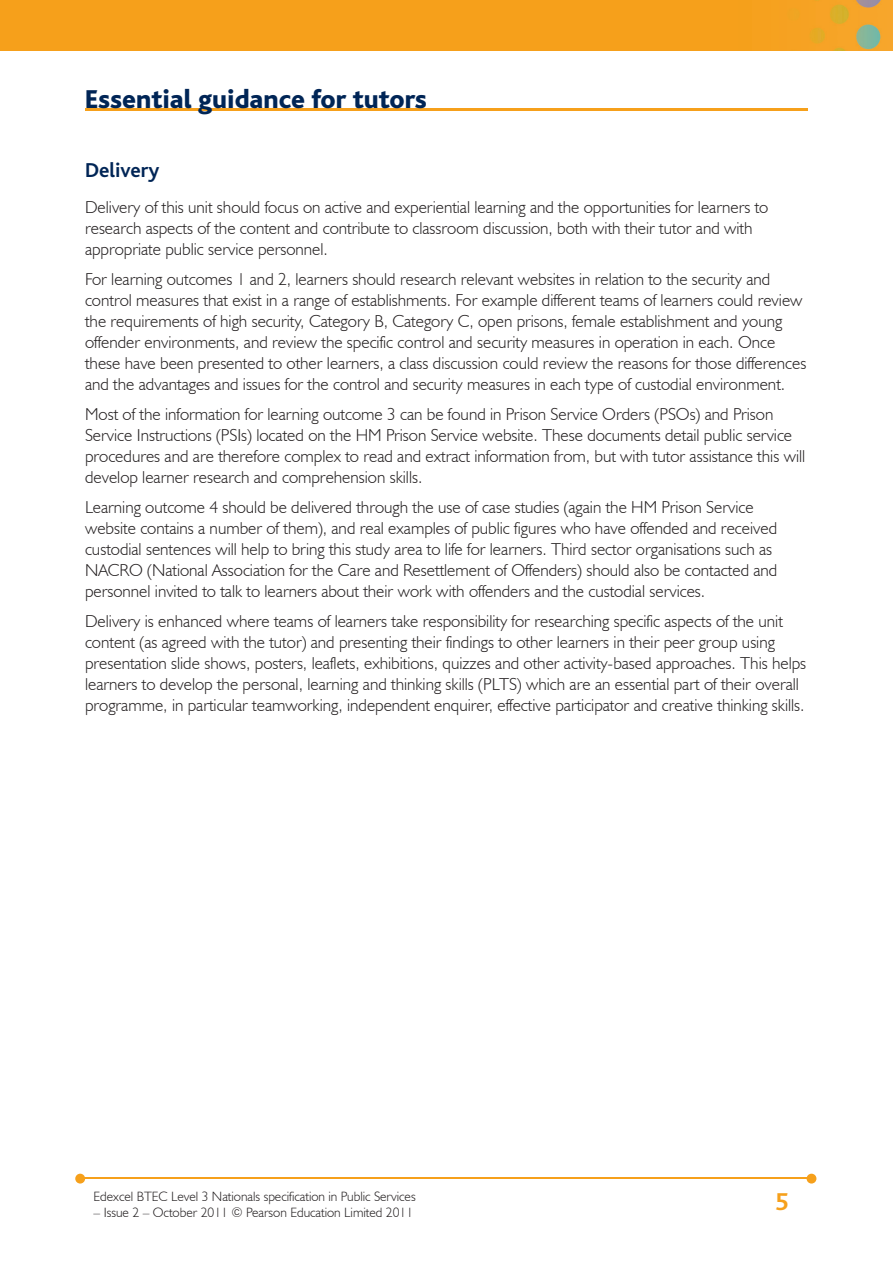
<style>
.page{position:relative;width:893px;height:1263px;background:#fff}
.page>*{position:absolute;margin:0;border:0;box-sizing:border-box;transform-origin:0 0}
.t1{font:800 27px "Bliss";color:#002556}
.t2{font:700 25.5px "Bliss";color:#f6a01b}
.t3{font:700 21px "Bliss";color:#002556}
.t4{font:300 17.25px/21px "Humanist 521 BT";color:#231f20}
.t5{font:300 13.5px "Humanist 521 BT";color:#231f20}
</style>
<div class="page">
<img style="left:0;top:0;width:893px;height:51px">
<hr style="left:82px;top:1178px;width:728px;height:1px;background:#f6a01b">
<svg style="left:807px;top:1174px;width:9px;height:9px"></svg>
<svg style="left:75px;top:1174px;width:10px;height:9px"></svg>
<hr style="left:85px;top:108px;width:723px;height:2px;background:#f6a01b">
<h1 class="t1" style="left:85px;top:85px;width:343px">Essential guidance for tutors</h1>
<p class="t3" style="left:85px;top:159px;width:76px">Delivery</p>
<p class="t4" style="left:85px;top:197px;width:685px">Delivery of this unit should focus on active and experiential learning and the opportunities for learners to research aspects of the content and contribute to classroom discussion, both with their tutor and with appropriate public service personnel.</p>
<p class="t4" style="left:85px;top:269px;width:723px">For learning outcomes 1 and 2, learners should research relevant websites in relation to the security and control measures that exist in a range of establishments. For example different teams of learners could review the requirements of high security, Category B, Category C, open prisons, female establishment and young offender environments, and review the specific control and security measures in operation in each. Once these have been presented to other learners, a class discussion could review the reasons for those differences and the advantages and issues for the control and security measures in each type of custodial environment.</p>
<p class="t4" style="left:85px;top:404px;width:722px">Most of the information for learning outcome 3 can be found in Prison Service Orders (PSOs) and Prison Service Instructions (PSIs) located on the HM Prison Service website. These documents detail public service procedures and are therefore complex to read and extract information from, but with tutor assistance this will develop learner research and comprehension skills.</p>
<p class="t4" style="left:85px;top:497px;width:694px">Learning outcome 4 should be delivered through the use of case studies (again the HM Prison Service website contains a number of them), and real examples of public figures who have offended and received custodial sentences will help to bring this study area to life for learners. Third sector organisations such as NACRO (National Association for the Care and Resettlement of Offenders) should also be contacted and personnel invited to talk to learners about their work with offenders and the custodial services.</p>
<p class="t4" style="left:85px;top:611px;width:723px">Delivery is enhanced where teams of learners take responsibility for researching specific aspects of the unit content (as agreed with the tutor) and presenting their findings to other learners in their peer group using presentation slide shows, posters, leaflets, exhibitions, quizzes and other activity-based approaches. This helps learners to develop the personal, learning and thinking skills (PLTS) which are an essential part of their overall programme, in particular teamworking, independent enquirer, effective participator and creative thinking skills.</p>
<p class="t5" style="left:94px;top:1188px;width:324px">Edexcel BTEC Level 3 Nationals specification in Public Services</p>
<p class="t5" style="left:94px;top:1204px;width:321px">– Issue 2 – October 2011 © Pearson Education Limited 2011</p>
<h2 class="t2" style="left:775px;top:1188px;width:15px">5</h2>
</div>
